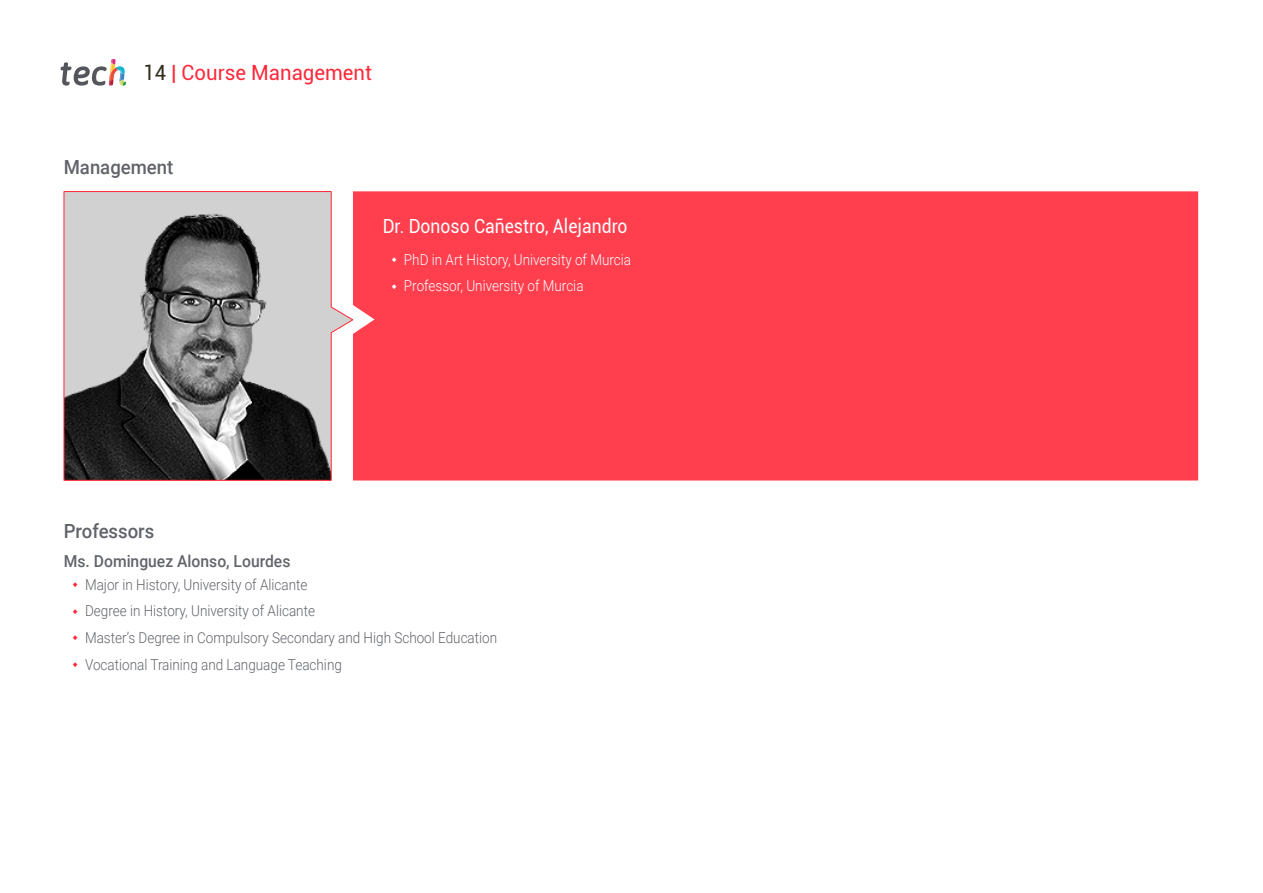
<style>
.page{position:relative;width:1263px;height:893px;background:#fff}
.page>*{position:absolute;margin:0;border:0;box-sizing:border-box;transform-origin:0 0}
.t1{font:21px "Roboto";color:#ff293a}
.t2{font:19.5px "Roboto";color:#fff;scale:.9 1}
.t3{font:500 19.5px "Roboto";color:#61646a;scale:.95 1}
.t4{font:500 16.5px "Roboto";color:#61646a;scale:.95 1}
.t5{font:300 15px/26.7px "Roboto";color:#61646a;scale:.9 1}
.t6{font:300 15px/26.7px "Roboto";color:#fff;scale:.9 1}
.s1{color:#312e20}
</style>
<div class="page">
<svg style="left:61px;top:59px;width:65px;height:27px"></svg>
<div style="left:353px;top:191px;width:845px;height:289px;background:#ff3e4e"></div>
<svg style="left:64px;top:191px;width:289px;height:290px;background:#949192"></svg>
<svg style="left:392px;top:257px;width:5px;height:5px"></svg>
<svg style="left:392px;top:284px;width:5px;height:5px"></svg>
<h1 class="t1" style="left:144px;top:57px;width:230px"><span class="s1">14</span> | Course Management</h1>
<h2 class="t3" style="left:64px;top:154px;width:117px">Management</h2>
<h2 class="t2" style="left:383px;top:212px;width:274px">Dr. Donoso Cañestro, Alejandro</h2>
<p class="t6" style="left:404px;top:245px;width:254px">PhD in Art History, University of Murcia<br>Professor, University of Murcia</p>
<h2 class="t3" style="left:64px;top:517px;width:97px">Professors</h2>
<p class="t4" style="left:64px;top:550px;width:240px">Ms. Dominguez Alonso, Lourdes</p>
<p class="t5" style="left:85px;top:570px;width:459px">Major in History, University of Alicante<br>Degree in History, University of Alicante<br>Master’s Degree in Compulsory Secondary and High School Education Vocational Training and Language Teaching</p>
</div>
